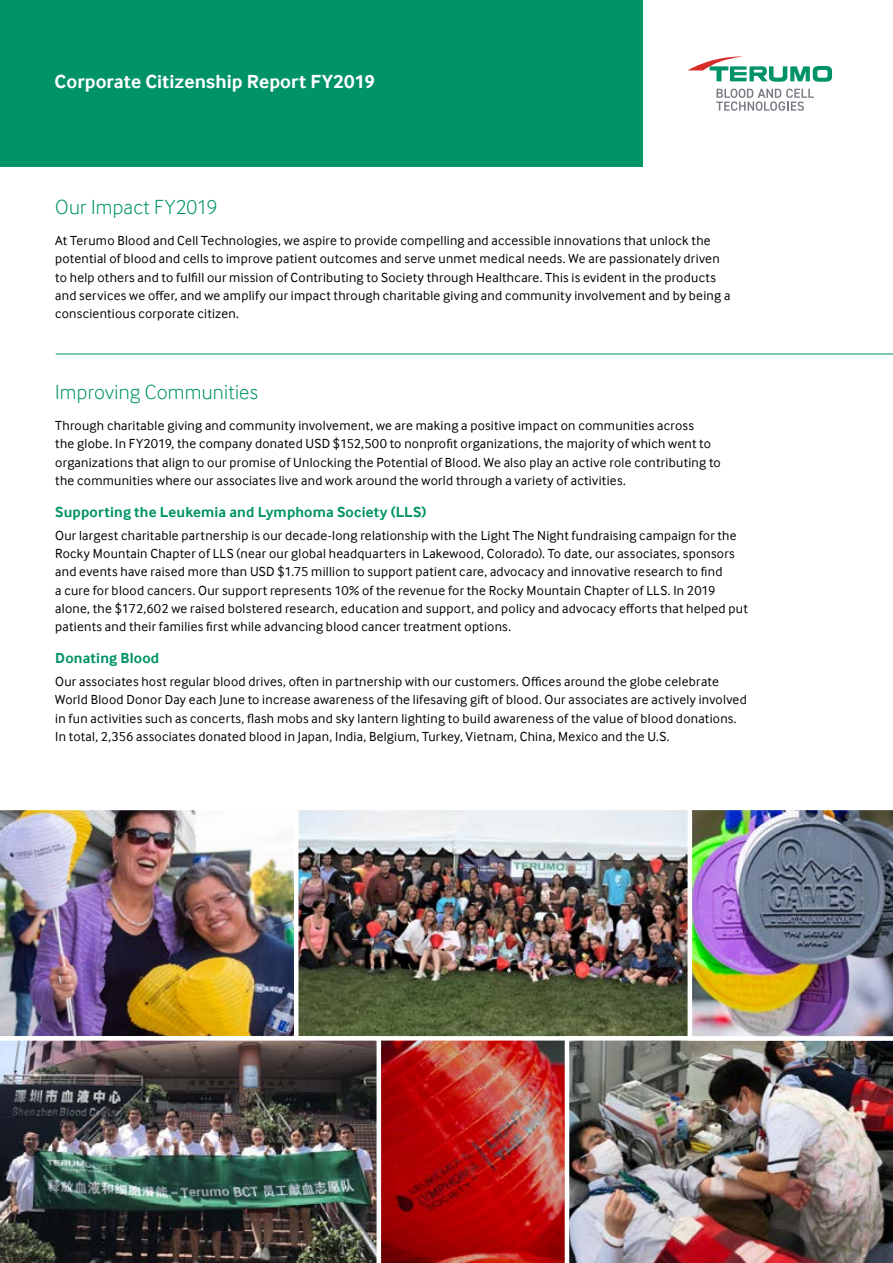
<style>
.page{position:relative;width:893px;height:1263px;background:#fff}
.page>*{position:absolute;margin:0;border:0;box-sizing:border-box;transform-origin:0 0}
.t1{font:300 21px "Inter Face";letter-spacing:.01em;color:#009367}
.t2{font:700 19.5px "Inter Face";letter-spacing:.005em;color:#fff}
.t3{font:700 15px "Inter Face";letter-spacing:.01em;color:#009367}
.t4{font:13.5px/18.3px "Inter Face";letter-spacing:.02em;color:#000}
</style>
<div class="page">
<img style="left:381px;top:1040px;width:184px;height:223px">
<div style="left:0;top:0;width:642px;height:167px;background:#009367"></div>
<svg style="left:687px;top:56px;width:145px;height:26px"></svg>
<svg style="left:716px;top:89px;width:98px;height:22px"></svg>
<hr style="left:56px;top:354px;width:837px;height:1px;background:#009367">
<img style="left:0;top:810px;width:294px;height:226px">
<img style="left:299px;top:811px;width:389px;height:224px">
<div style="left:294px;top:806px;width:519px;height:234px;border:4px solid #fff"></div>
<img style="left:565px;top:1036px;width:328px;height:227px">
<img style="left:688px;top:806px;width:205px;height:235px">
<img style="left:0;top:1036px;width:381px;height:227px">
<h2 class="t2" style="left:54px;top:70px;width:322px">Corporate Citizenship Report FY2019</h2>
<h1 class="t1" style="left:55px;top:195px;width:164px">Our Impact FY2019</h1>
<p class="t4" style="left:55px;top:233px;width:677px">At Terumo Blood and Cell Technologies, we aspire to provide compelling and accessible innovations that unlock the potential of blood and cells to improve patient outcomes and serve unmet medical needs. We are passionately driven to help others and to fulfill our mission of Contributing to Society through Healthcare. This is evident in the products and services we offer, and we amplify our impact through charitable giving and community involvement and by being a conscientious corporate citizen.</p>
<h1 class="t1" style="left:55px;top:380px;width:204px">Improving Communities</h1>
<p class="t4" style="left:55px;top:417px;width:667px">Through charitable giving and community involvement, we are making a positive impact on communities across<br>the globe. In FY2019, the company donated USD $152,500 to nonprofit organizations, the majority of which went to organizations that align to our promise of Unlocking the Potential of Blood. We also play an active role contributing to the communities where our associates live and work around the world through a variety of activities.</p>
<p class="t3" style="left:55px;top:503px;width:373px">Supporting the Leukemia and Lymphoma Society (LLS)</p>
<p class="t4" style="left:55px;top:527px;width:694px">Our largest charitable partnership is our decade-long relationship with the Light The Night fundraising campaign for the Rocky Mountain Chapter of LLS (near our global headquarters in Lakewood, Colorado). To date, our associates, sponsors and events have raised more than USD $1.75 million to support patient care, advocacy and innovative research to find<br>a cure for blood cancers. Our support represents 10% of the revenue for the Rocky Mountain Chapter of LLS. In 2019 alone, the $172,602 we raised bolstered research, education and support, and policy and advocacy efforts that helped put patients and their families first while advancing blood cancer treatment options.</p>
<p class="t3" style="left:55px;top:650px;width:106px">Donating Blood</p>
<p class="t4" style="left:55px;top:673px;width:693px">Our associates host regular blood drives, often in partnership with our customers. Offices around the globe celebrate World Blood Donor Day each June to increase awareness of the lifesaving gift of blood. Our associates are actively involved in fun activities such as concerts, flash mobs and sky lantern lighting to build awareness of the value of blood donations.<br>In total, 2,356 associates donated blood in Japan, India, Belgium, Turkey, Vietnam, China, Mexico and the U.S.</p>
</div>
